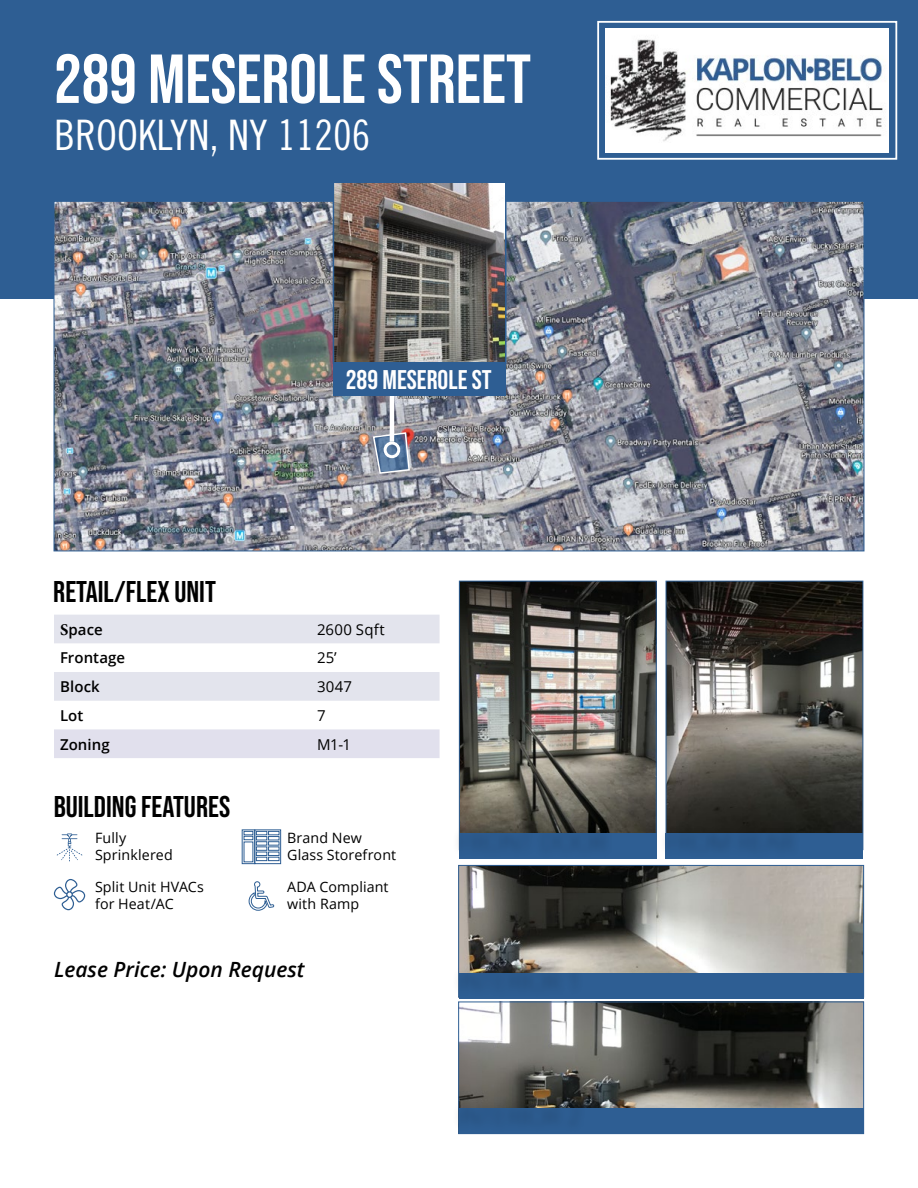
<style>
.page{position:relative;width:918px;height:1188px;background:#fff}
.page>*{position:absolute;margin:0;border:0;box-sizing:border-box;transform-origin:0 0}
.t1{font:69.15px "Bebas Neue";color:#fff}
.t2{font:42px "Trade Gothic Cond Eighteen";color:#fff}
.t3{font:30px "Bebas Neue";color:#000}
.t4{font:27px "Bebas Neue";color:#fff}
.t5{font:italic 600 21px "Open Sans";color:#000}
.t6{font:600 15px "Open Sans";letter-spacing:.005em;color:#000}
.t7{font:15px "Open Sans";letter-spacing:.015em;color:#000}
.t8{font:14.25px/17.1px "Open Sans";letter-spacing:.01em;color:#000}
.s1{font-family:"Minion Pro";font-weight:700;font-size:16.5px}
</style>
<div class="page">
<div style="left:0;top:0;width:918px;height:298px;background:#2e5e93"></div>
<img style="left:605px;top:28px;width:284px;height:124px">
<img style="left:56px;top:203px;width:806px;height:346px">
<img style="left:336px;top:184px;width:168px;height:177px">
<div style="left:333px;top:180px;width:174px;height:184px;border:2px solid #2e5e93"></div>
<hr style="left:390px;top:369px;width:4px;height:73px;background:#fff">
<div style="left:333px;top:362px;width:173px;height:34px;background:#2e5e93"></div>
<img style="left:461px;top:583px;width:194px;height:250px">
<div style="left:459px;top:581px;width:198px;height:269px;border:1px solid #2e5e93"></div>
<img style="left:668px;top:583px;width:193px;height:250px">
<div style="left:666px;top:581px;width:197px;height:269px;border:1px solid #2e5e93"></div>
<img style="left:460px;top:867px;width:402px;height:106px">
<div style="left:458px;top:865px;width:406px;height:132px;border:1px solid #2e5e93"></div>
<img style="left:460px;top:1004px;width:402px;height:104px">
<div style="left:458px;top:1002px;width:406px;height:132px;border:1px solid #2e5e93"></div>
<div style="left:459px;top:833px;width:198px;height:26px;background:#2e5e93"></div>
<div style="left:666px;top:833px;width:197px;height:26px;background:#2e5e93"></div>
<div style="left:459px;top:973px;width:405px;height:25px;background:#2e5e93"></div>
<div style="left:459px;top:1108px;width:405px;height:25px;background:#2e5e93"></div>
<div style="left:453px;top:825px;width:161px;height:34px;background:#000;opacity:.32"></div>
<div style="left:660px;top:825px;width:141px;height:34px;background:#000;opacity:.32"></div>
<div style="left:453px;top:964px;width:131px;height:34px;background:#000;opacity:.32"></div>
<div style="left:453px;top:1099px;width:134px;height:34px;background:#000;opacity:.32"></div>
<svg style="left:54px;top:615px;width:386px;height:86px"></svg>
<div style="left:54px;top:729px;width:386px;height:29px;background:#e1e0ed"></div>
<svg style="left:57px;top:833px;width:25px;height:28px"></svg>
<svg style="left:54px;top:879px;width:31px;height:31px"></svg>
<div style="left:597px;top:21px;width:300px;height:139px;border:2px solid #fff"></div>
<svg style="left:372px;top:431px;width:39px;height:44px;background:#8c98ae"></svg>
<div style="left:254px;top:829px;width:27px;height:35px;border:1px solid #2e5e93"></div>
<div style="left:242px;top:829px;width:13px;height:35px;border:1px solid #2e5e93"></div>
<div style="left:256px;top:831px;width:11px;height:4px;border:1px solid #2e5e93"></div>
<div style="left:256px;top:841px;width:11px;height:5px;border:1px solid #2e5e93"></div>
<div style="left:256px;top:852px;width:11px;height:4px;border:1px solid #2e5e93"></div>
<div style="left:268px;top:831px;width:11px;height:4px;border:1px solid #2e5e93"></div>
<div style="left:268px;top:841px;width:11px;height:5px;border:1px solid #2e5e93"></div>
<div style="left:268px;top:852px;width:11px;height:4px;border:1px solid #2e5e93"></div>
<svg style="left:244px;top:831px;width:9px;height:9px"></svg>
<div style="left:256px;top:836px;width:11px;height:4px;border:1px solid #2e5e93"></div>
<div style="left:256px;top:846px;width:11px;height:5px;border:1px solid #2e5e93"></div>
<div style="left:256px;top:857px;width:11px;height:4px;border:1px solid #2e5e93"></div>
<div style="left:268px;top:836px;width:11px;height:4px;border:1px solid #2e5e93"></div>
<div style="left:268px;top:846px;width:11px;height:5px;border:1px solid #2e5e93"></div>
<div style="left:268px;top:857px;width:11px;height:4px;border:1px solid #2e5e93"></div>
<svg style="left:248px;top:881px;width:27px;height:30px"></svg>
<h1 class="t1" style="left:54px;top:40px;width:479px">289 MESEROLE STREET</h1>
<h2 class="t2" style="left:54px;top:110px;width:318px">BROOKLYN, NY 11206</h2>
<h3 class="t3" style="left:53px;top:574px;width:164px">RETAIL/FLEX UNIT</h3>
<h3 class="t4" style="left:346px;top:364px;width:147px">289 MESEROLE ST</h3>
<p class="t6" style="left:60px;top:620px;width:44px"><span class="s1">S</span>pace</p>
<p class="t7" style="left:317px;top:619px;width:69px">2600 Sqft</p>
<p class="t6" style="left:60px;top:648px;width:67px">Frontage</p>
<p class="t7" style="left:317px;top:648px;width:21px">25’</p>
<p class="t6" style="left:60px;top:676px;width:41px">Block</p>
<p class="t7" style="left:317px;top:676px;width:36px">3047</p>
<p class="t6" style="left:60px;top:705px;width:25px">Lot</p>
<p class="t7" style="left:317px;top:705px;width:10px">7</p>
<p class="t6" style="left:60px;top:734px;width:51px">Zoning</p>
<p class="t7" style="left:317px;top:734px;width:35px">M1-1</p>
<h3 class="t3" style="left:54px;top:790px;width:178px">BUILDING FEATURES</h3>
<p class="t8" style="left:95px;top:829px;width:79px">Fully<br>Sprinklered</p>
<p class="t8" style="left:287px;top:829px;width:111px">Brand New<br>Glass Storefront</p>
<p class="t8" style="left:95px;top:878px;width:110px">Split Unit HVACs for Heat/AC</p>
<p class="t8" style="left:287px;top:878px;width:103px">ADA Compliant with Ramp</p>
<h3 class="t5" style="left:54px;top:955px;width:252px">Lease Price: Upon Request</h3>
</div>
